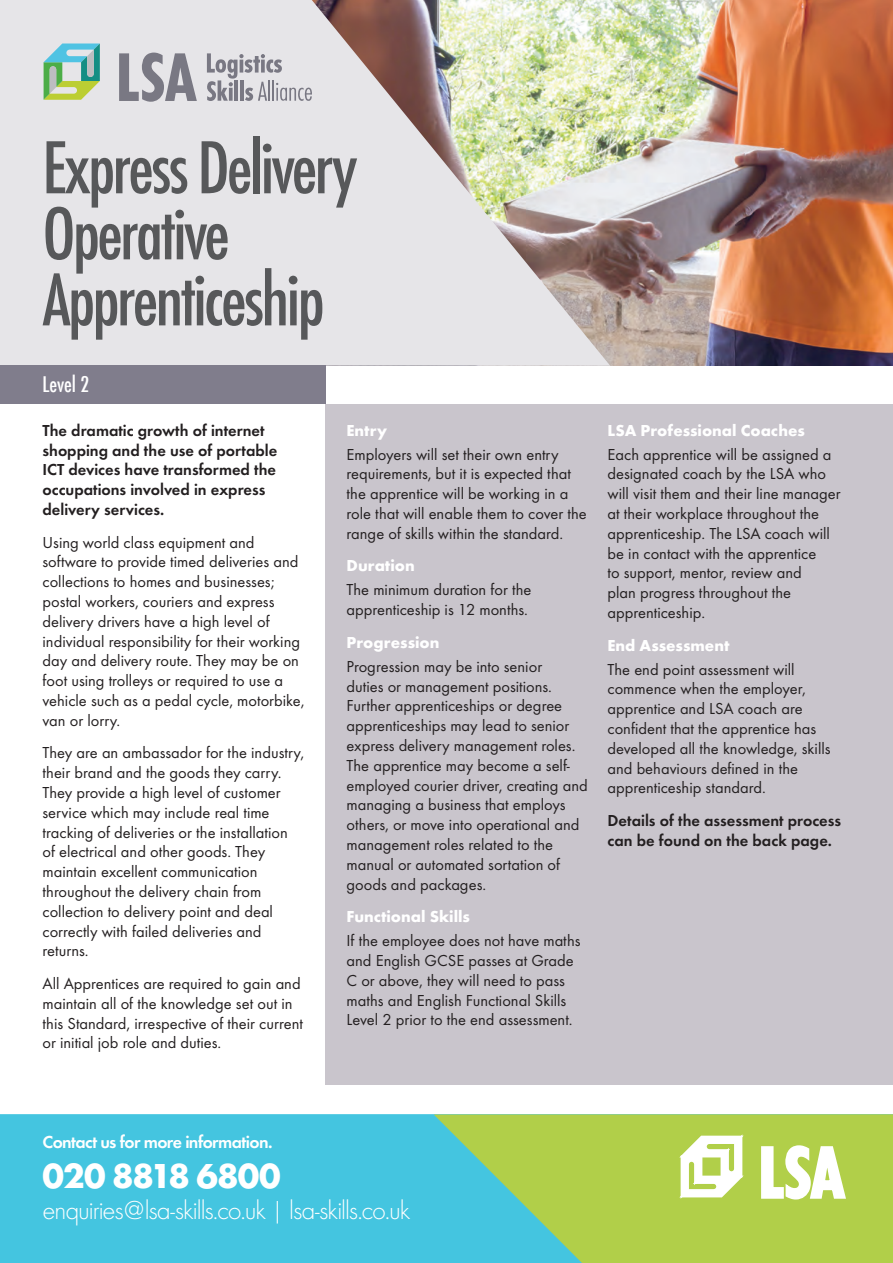
<style>
.page{position:relative;width:893px;height:1263px;background:#fff}
.page>*{position:absolute;margin:0;border:0;box-sizing:border-box;transform-origin:0 0}
.t1{font:500 condensed 69px/66px "Futura";letter-spacing:-.04em;color:#57585a}
.t2{font:700 36px "Futura T";letter-spacing:-.03em;color:#fff}
.t3{font:300 27px "Futura T";letter-spacing:-.04em;color:#fff}
.Intro_white_subheade{font:500 condensed 21px "Futura";letter-spacing:-.005em;color:#fff}
.t4{font:600 18px "Futura T";letter-spacing:-.035em;color:#fff}
.Body_text_no_spacing{font:16.5px/19.8px "Futura T";color:#231f20}
.Body_text_3mm_before{font:16.5px/19.8px "Futura T";color:#231f20}
.Intro_bold_paragraph{font:600 16.5px/19.8px "Futura T";color:#231f20}
.Intro_white_subheade-2{font:700 16.5px "Futura T";color:#fff}
</style>
<div class="page">
<img style="left:610px;top:0;width:283px;height:366px">
<svg style="left:0;top:0;width:610px;height:366px;background:#dcdad6"></svg>
<svg style="left:207px;top:53px;width:105px;height:48px;background:#c3c2c7"></svg>
<svg style="left:119px;top:53px;width:78px;height:49px;background:#aaa9b1"></svg>
<svg style="left:44px;top:44px;width:56px;height:56px;background:#97c6a6"></svg>
<div style="left:0;top:1114px;width:434px;height:149px;background:#44c5e0"></div>
<svg style="left:434px;top:1114px;width:459px;height:149px;background:#9ccd65"></svg>
<div style="left:325px;top:404px;width:568px;height:680px;background:#c9c5cc"></div>
<div style="left:0;top:366px;width:325px;height:38px;background:#807d8c"></div>
<svg style="left:760px;top:1144px;width:87px;height:55px"></svg>
<svg style="left:679px;top:1134px;width:67px;height:65px"></svg>
<p class="t1" style="left:43px;top:135px;width:316px">Express Delivery<br>Operative<br>Apprenticeship</p>
<p class="Intro_white_subheade" style="left:43px;top:370px;width:48px">Level 2</p>
<p class="Intro_bold_paragraph" style="left:43px;top:420px;width:236px">The dramatic growth of internet shopping and the use of portable<br>ICT devices have transformed the occupations involved in express delivery services.</p>
<p class="Body_text_3mm_before" style="left:43px;top:532px;width:263px">Using world class equipment and software to provide timed deliveries and collections to homes and businesses; postal workers, couriers and express delivery drivers have a high level of individual responsibility for their working day and delivery route. They may be on foot using trolleys or required to use a vehicle such as a pedal cycle, motorbike, van or lorry.</p>
<p class="Body_text_3mm_before" style="left:43px;top:743px;width:263px">They are an ambassador for the industry, their brand and the goods they carry.<br>They provide a high level of customer service which may include real time tracking of deliveries or the installation of electrical and other goods. They maintain excellent communication throughout the delivery chain from collection to delivery point and deal correctly with failed deliveries and returns.</p>
<p class="Body_text_3mm_before" style="left:43px;top:973px;width:262px">All Apprentices are required to gain and maintain all of the knowledge set out in this Standard, irrespective of their current or initial job role and duties.</p>
<p class="Intro_white_subheade-2" style="left:347px;top:420px;width:42px">Entry</p>
<p class="Body_text_no_spacing" style="left:347px;top:444px;width:242px">Employers will set their own entry requirements, but it is expected that the apprentice will be working in a role that will enable them to cover the range of skills within the standard.</p>
<p class="Intro_white_subheade-2" style="left:347px;top:556px;width:70px">Duration</p>
<p class="Body_text_no_spacing" style="left:347px;top:580px;width:186px">The minimum duration for the apprenticeship is 12 months.</p>
<p class="Intro_white_subheade-2" style="left:347px;top:632px;width:94px">Progression</p>
<p class="Body_text_no_spacing" style="left:347px;top:656px;width:243px">Progression may be into senior<br>duties or management positions.<br>Further apprenticeships or degree apprenticeships may lead to senior express delivery management roles.<br>The apprentice may become a self&shy;employed courier driver, creating and managing a business that employs others, or move into operational and management roles related to the manual or automated sortation of goods and packages.</p>
<p class="Intro_white_subheade-2" style="left:347px;top:907px;width:125px">Functional Skills</p>
<p class="Body_text_no_spacing" style="left:347px;top:931px;width:235px">If the employee does not have maths and English GCSE passes at Grade C or above, they will need to pass maths and English Functional Skills Level 2 prior to the end assessment.</p>
<p class="Intro_white_subheade-2" style="left:607px;top:420px;width:199px">LSA Professional Coaches</p>
<p class="Body_text_no_spacing" style="left:607px;top:444px;width:235px">Each apprentice will be assigned a designated coach by the LSA who will visit them and their line manager at their workplace throughout the apprenticeship. The LSA coach will be in contact with the apprentice<br>to support, mentor, review and<br>plan progress throughout the apprenticeship.</p>
<p class="Intro_white_subheade-2" style="left:607px;top:635px;width:124px">End Assessment</p>
<p class="Body_text_no_spacing" style="left:607px;top:659px;width:225px">The end point assessment will commence when the employer, apprentice and LSA coach are confident that the apprentice has developed all the knowledge, skills and behaviours defined in the apprenticeship standard.</p>
<p class="Intro_bold_paragraph" style="left:607px;top:810px;width:235px">Details of the assessment process can be found on the back page.</p>
<p class="t4" style="left:43px;top:1131px;width:232px">Contact us for more information.</p>
<p class="t2" style="left:43px;top:1155px;width:240px">020 8818 6800</p>
<p class="t3" style="left:43px;top:1194px;width:369px">enquiries@lsa-skills.co.uk | lsa-skills.co.uk</p>
</div>
